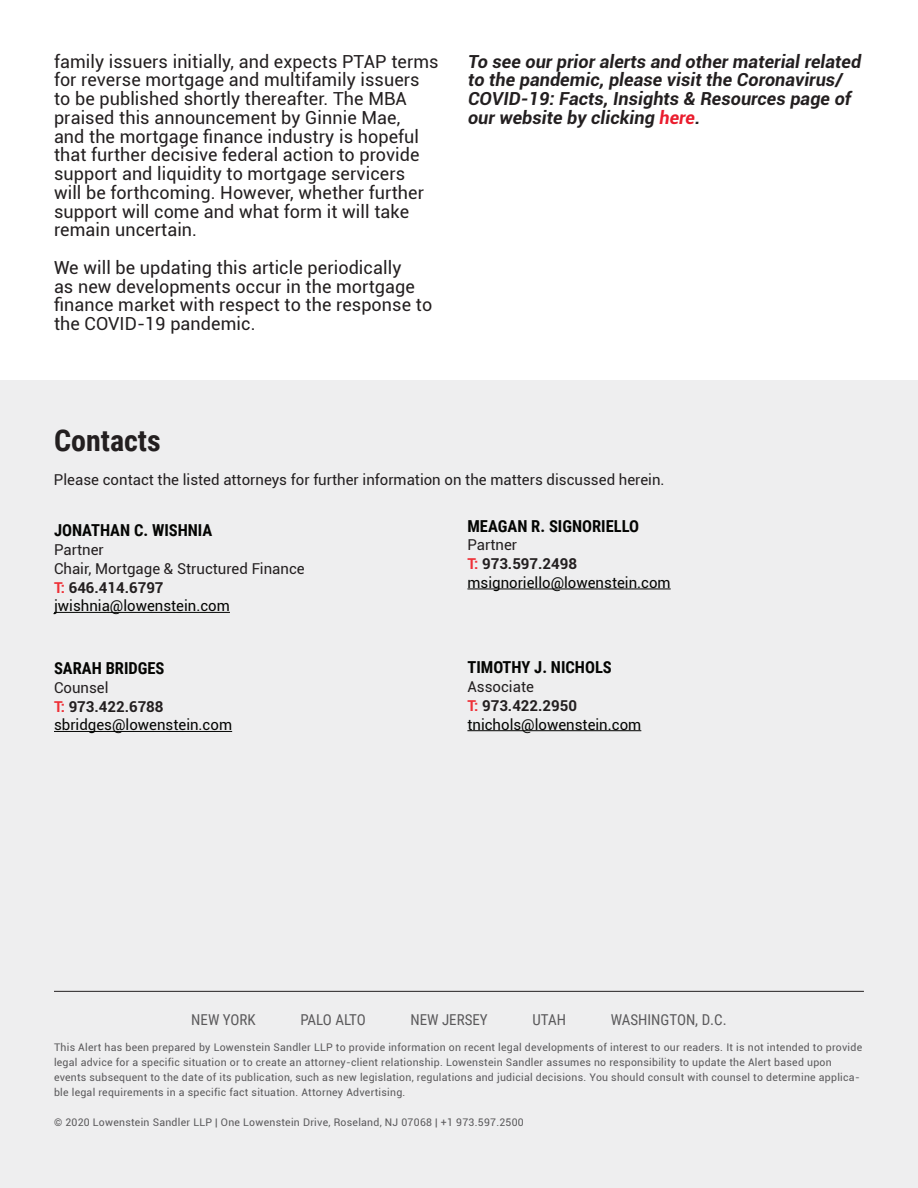
<style>
.page{position:relative;width:918px;height:1188px;background:#fff}
.page>*{position:absolute;margin:0;border:0;box-sizing:border-box;transform-origin:0 0}
.t1{font:700 30px "Roboto Condensed";color:#231f20}
.Body{font:18px/18.8px "Roboto";letter-spacing:.005em;color:#231f20}
.Body-2{font:italic 700 18px/18.8px "Roboto";letter-spacing:.005em;color:#231f20}
.Body-3{font:700 16.5px "Roboto Condensed";color:#040503}
.Body-4{font:15px/18.8px "Roboto";color:#231f20}
.Body-5{font:15px "Roboto";color:#040503}
.Body-6{font:700 15px/18.8px "Roboto";color:#231f20}
.t2{font:15px "Roboto Condensed";color:#5a595b}
.t3{font:15px "Roboto Condensed";letter-spacing:-.025em;color:#5a595b}
.t4{font:10.5px/15px "Roboto";letter-spacing:.025em;color:#5a595b}
.s1{color:#ea1c2d}
.s2{font-weight:700;color:#ee3037}
.s3{font-weight:700}
.s4{font-weight:400}
.s5{color:#ee3037}
</style>
<div class="page">
<div style="left:0;top:380px;width:918px;height:808px;background:#eeeeef"></div>
<hr style="left:467px;top:589px;width:204px;height:1px;background:#040503">
<hr style="left:54px;top:991px;width:810px;height:1px;background:#231f20">
<hr style="left:54px;top:612px;width:176px;height:1px;background:#040503">
<hr style="left:54px;top:731px;width:178px;height:1px;background:#040503">
<hr style="left:467px;top:730px;width:174px;height:1px;background:#040503">
<p class="Body" style="left:54px;top:51px;width:386px">family issuers initially, and expects PTAP terms for reverse mortgage and multifamily issuers to be published shortly thereafter. The MBA praised this announcement by Ginnie Mae,<br>and the mortgage finance industry is hopeful that further decisive federal action to provide support and liquidity to mortgage servicers<br>will be forthcoming. However, whether further support will come and what form it will take remain uncertain.</p>
<p class="Body" style="left:54px;top:257px;width:380px">We will be updating this article periodically<br>as new developments occur in the mortgage finance market with respect to the response to the COVID-19 pandemic.</p>
<p class="Body-2" style="left:468px;top:51px;width:395px">To see our prior alerts and other material related to the pandemic, please visit the Coronavirus/ COVID-19: Facts, Insights &amp; Resources page of our website by clicking <span class="s1">here</span>.</p>
<p class="t1" style="left:54px;top:420px;width:108px">Contacts</p>
<p class="Body-4" style="left:54px;top:469px;width:612px">Please contact the listed attorneys for further information on the matters discussed herein.</p>
<p class="Body-3" style="left:54px;top:519px;width:160px">JONATHAN C. WISHNIA</p>
<p class="Body-4" style="left:54px;top:540px;width:51px">Partner</p>
<p class="Body-4" style="left:54px;top:559px;width:252px">Chair, Mortgage &amp; Structured Finance<br><span class="s2">T:</span> <span class="s3">646.414.6797</span></p>
<p class="Body-5" style="left:54px;top:595px;width:177px">jwishnia@lowenstein.com</p>
<p class="Body-3" style="left:54px;top:657px;width:112px">SARAH BRIDGES</p>
<p class="Body-6" style="left:54px;top:678px;width:111px"><span class="s4">Counsel<br></span><span class="s5">T:</span> 973.422.6788</p>
<p class="Body-5" style="left:54px;top:715px;width:180px">sbridges@lowenstein.com</p>
<p class="Body-3" style="left:467px;top:514px;width:173px">MEAGAN R. SIGNORIELLO</p>
<p class="Body-6" style="left:467px;top:535px;width:111px"><span class="s4">Partner<br></span><span class="s5">T:</span> 973.597.2498</p>
<p class="Body-5" style="left:467px;top:572px;width:205px">msignoriello@lowenstein.com</p>
<p class="Body-3" style="left:467px;top:656px;width:146px">TIMOTHY J. NICHOLS</p>
<p class="Body-6" style="left:467px;top:677px;width:111px"><span class="s4">Associate<br></span><span class="s5">T:</span> 973.422.2950</p>
<p class="Body-5" style="left:467px;top:714px;width:175px">tnichols@lowenstein.com</p>
<p class="t2" style="left:191px;top:1009px;width:66px">NEW YORK</p>
<p class="t3" style="left:300px;top:1009px;width:67px">PALO ALTO</p>
<p class="t2" style="left:410px;top:1009px;width:79px">NEW JERSEY</p>
<p class="t2" style="left:532px;top:1009px;width:35px">UTAH</p>
<p class="t2" style="left:611px;top:1009px;width:117px">WASHINGTON, D.C.</p>
<p class="t4" style="left:54px;top:1040px;width:810px">This Alert has been prepared by Lowenstein Sandler LLP to provide information on recent legal developments of interest to our readers. It is not intended to provide legal advice for a specific situation or to create an attorney-client relationship. Lowenstein Sandler assumes no responsibility to update the Alert based upon events subsequent to the date of its publication, such as new legislation, regulations and judicial decisions. You should consult with counsel to determine applica&shy;ble legal requirements in a specific fact situation. Attorney Advertising.</p>
<p class="t4" style="left:54px;top:1115px;width:471px">© 2020 Lowenstein Sandler LLP | One Lowenstein Drive, Roseland, NJ 07068 | +1 973.597.2500</p>
</div>
